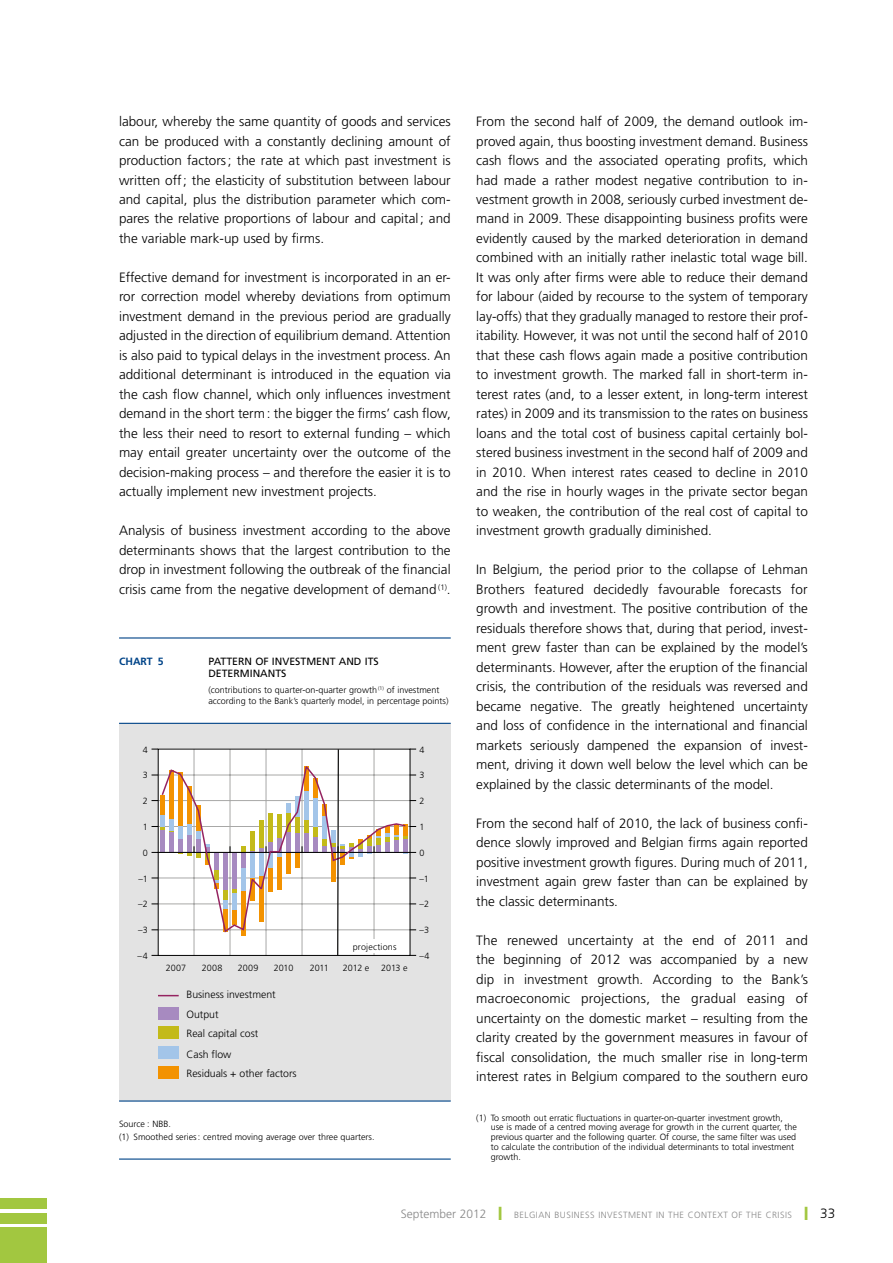
<style>
.page{position:relative;width:893px;height:1263px;background:#fff}
.page>*{position:absolute;margin:0;border:0;box-sizing:border-box;transform-origin:0 0}
.t1{font:300 13.5px/19.5px "Frutiger LT";color:#000;text-align:justify}
.t2{font:300 12px "Frutiger LT";color:#878787}
.t3{font:300 10.5px/21px "Frutiger LT";color:#000}
.t4{font:10.5px/12px "Frutiger LT";color:#000}
.t5{font:700 10.5px "Frutiger LT";color:#048}
.t6{font:300 9px/9.8px "Frutiger LT";color:#000}
.t7{font:300 9px "Frutiger LT";letter-spacing:.05em;color:#878787}
.t8{font:300 9px "Frutiger LT";letter-spacing:.02em;color:#000}
.s1{color:#a2c740}
.s2{font-size:9px}
</style>
<div class="page">
<div style="left:0;top:1198px;width:47px;height:11px;background:#a2c740"></div>
<div style="left:0;top:1213px;width:47px;height:10px;background:#a2c740"></div>
<div style="left:0;top:1227px;width:47px;height:36px;background:#a2c740"></div>
<div style="left:119px;top:723px;width:332px;height:378px;background:#e3e3e3"></div>
<hr style="left:119px;top:637px;width:332px;height:1px;background:#048">
<hr style="left:119px;top:723px;width:332px;height:1px;background:#048">
<hr style="left:119px;top:1100px;width:332px;height:1px;background:#048">
<hr style="left:119px;top:1158px;width:332px;height:2px;background:#048">
<div style="left:158px;top:1047px;width:21px;height:12px;background:#a3c5e9"></div>
<div style="left:158px;top:1026px;width:21px;height:13px;background:#c3ba19"></div>
<div style="left:158px;top:1007px;width:21px;height:13px;background:#a78ac0"></div>
<div style="left:158px;top:1066px;width:21px;height:13px;background:#f39200"></div>
<svg style="left:158px;top:995px;width:21px;height:1px"></svg>
<svg style="left:152px;top:749px;width:264px;height:207px;background:#eae3db"></svg>
<div style="left:347px;top:939px;width:59px;height:14px;background:#fff"></div>
<p class="t1" style="left:119px;top:112px;width:333px">labour, whereby the same quantity of goods and services can be produced with a constantly declining amount of production factors; the rate at which past investment is written off; the elasticity of substitution between labour and capital, plus the distribution parameter which com&shy;pares the relative proportions of labour and capital; and the variable mark-up used by firms.</p>
<p class="t1" style="left:119px;top:268px;width:333px">Effective demand for investment is incorporated in an er&shy;ror correction model whereby deviations from optimum investment demand in the previous period are gradually adjusted in the direction of equilibrium demand. Attention is also paid to typical delays in the investment process. An additional determinant is introduced in the equation via the cash flow channel, which only influences investment demand in the short term: the bigger the firms’ cash flow, the less their need to resort to external funding – which may entail greater uncertainty over the outcome of the decision-making process – and therefore the easier it is to actually implement new investment projects.</p>
<p class="t1" style="left:119px;top:521px;width:333px">Analysis of business investment according to the above determinants shows that the largest contribution to the drop in investment following the outbreak of the financial crisis came from the negative development of demand <sup>(1)</sup>.</p>
<p class="t5" style="left:119px;top:655px;width:46px">Chart 5</p>
<p class="t4" style="left:208px;top:655px;width:172px">PATTERN OF INVESTMENT AND ITS<br>DETERMINANTS</p>
<p class="t6" style="left:208px;top:685px;width:242px;line-height:10.5px">(contributions to quarter-on-quarter growth <sup>(1)</sup> of investment according to the Bank’s quarterly model, in percentage points)</p>
<p class="t6" style="left:143px;top:745px;width:7px">4</p>
<p class="t6" style="left:419px;top:745px;width:7px">4</p>
<p class="t6" style="left:143px;top:770px;width:7px">3</p>
<p class="t6" style="left:419px;top:770px;width:7px">3</p>
<p class="t6" style="left:143px;top:796px;width:7px">2</p>
<p class="t6" style="left:419px;top:796px;width:7px">2</p>
<p class="t6" style="left:143px;top:822px;width:7px">1</p>
<p class="t6" style="left:419px;top:822px;width:7px">1</p>
<p class="t6" style="left:143px;top:848px;width:7px">0</p>
<p class="t6" style="left:419px;top:848px;width:7px">0</p>
<p class="t6" style="left:138px;top:874px;width:11px">–1</p>
<p class="t6" style="left:419px;top:874px;width:11px">–1</p>
<p class="t6" style="left:138px;top:899px;width:11px">–2</p>
<p class="t6" style="left:419px;top:899px;width:11px">–2</p>
<p class="t6" style="left:138px;top:925px;width:11px">–3</p>
<p class="t6" style="left:419px;top:925px;width:11px">–3</p>
<p class="t6" style="left:138px;top:951px;width:12px">–4</p>
<p class="t8" style="left:353px;top:941px;width:45px">projections</p>
<p class="t6" style="left:419px;top:951px;width:12px">–4</p>
<p class="t6" style="left:166px;top:963px;width:22px">2007</p>
<p class="t6" style="left:202px;top:963px;width:22px">2008</p>
<p class="t6" style="left:238px;top:963px;width:22px">2009</p>
<p class="t6" style="left:274px;top:963px;width:21px">2010</p>
<p class="t6" style="left:310px;top:963px;width:21px">2011</p>
<p class="t6" style="left:343px;top:963px;width:28px">2012 e</p>
<p class="t6" style="left:381px;top:963px;width:28px">2013 e</p>
<p class="t3" style="left:187px;top:984px;width:91px">Business investment</p>
<p class="t3" style="left:187px;top:1004px;width:34px">Output</p>
<p class="t3" style="left:187px;top:1023px;width:73px">Real capital cost<br>Cash flow</p>
<p class="t3" style="left:187px;top:1063px;width:112px">Residuals + other factors</p>
<p class="t6" style="left:119px;top:1117px;width:257px;line-height:12.8px">Source : NBB.<br>(1) Smoothed series: centred moving average over three quarters.</p>
<p class="t1" style="left:476px;top:112px;width:333px">From the second half of 2009, the demand outlook im&shy;proved again, thus boosting investment demand. Business cash flows and the associated operating profits, which had made a rather modest negative contribution to in&shy;vestment growth in 2008, seriously curbed investment de&shy;mand in 2009. These disappointing business profits were evidently caused by the marked deterioration in demand combined with an initially rather inelastic total wage bill.<br>It was only after firms were able to reduce their demand for labour (aided by recourse to the system of temporary lay-offs) that they gradually managed to restore their prof&shy;itability. However, it was not until the second half of 2010 that these cash flows again made a positive contribution to investment growth. The marked fall in short-term in&shy;terest rates (and, to a lesser extent, in long-term interest rates) in 2009 and its transmission to the rates on business loans and the total cost of business capital certainly bol&shy;stered business investment in the second half of 2009 and in 2010. When interest rates ceased to decline in 2010 and the rise in hourly wages in the private sector began to weaken, the contribution of the real cost of capital to investment growth gradually diminished.</p>
<p class="t1" style="left:476px;top:560px;width:333px">In Belgium, the period prior to the collapse of Lehman Brothers featured decidedly favourable forecasts for growth and investment. The positive contribution of the residuals therefore shows that, during that period, invest&shy;ment grew faster than can be explained by the model’s determinants. However, after the eruption of the financial crisis, the contribution of the residuals was reversed and became negative. The greatly heightened uncertainty and loss of confidence in the international and financial markets seriously dampened the expansion of invest&shy;ment, driving it down well below the level which can be explained by the classic determinants of the model.</p>
<p class="t1" style="left:476px;top:814px;width:333px">From the second half of 2010, the lack of business confi&shy;dence slowly improved and Belgian firms again reported positive investment growth figures. During much of 2011, investment again grew faster than can be explained by the classic determinants.</p>
<p class="t1" style="left:476px;top:931px;width:333px">The renewed uncertainty at the end of 2011 and the beginning of 2012 was accompanied by a new dip in investment growth. According to the Bank’s macroeconomic projections, the gradual easing of uncertainty on the domestic market – resulting from the clarity created by the government measures in favour of fiscal consolidation, the much smaller rise in long-term interest rates in Belgium compared to the southern euro</p>
<p class="t6" style="left:491px;top:1113px;width:308px;text-indent:-14px">(1) To smooth out erratic fluctuations in quarter-on-quarter investment growth, use is made of a centred moving average for growth in the current quarter, the previous quarter and the following quarter. Of course, the same filter was used to calculate the contribution of the individual determinants to total investment growth.</p>
<p class="t2" style="left:401px;top:1207px;width:141px">September 2012 <span class="s1">❙</span> <span class="s2">Be lgian</span></p>
<p class="t7" style="left:554px;top:1210px;width:18px">business</p>
<p class="t7" style="left:598px;top:1210px;width:6px">inves</p>
<p class="t7" style="left:623px;top:1210px;width:148px">tment in the context of the crisis</p>
<p class="t1" style="left:804px;top:1204px;width:32px"><span class="s1">❙</span> 33</p>
</div>
